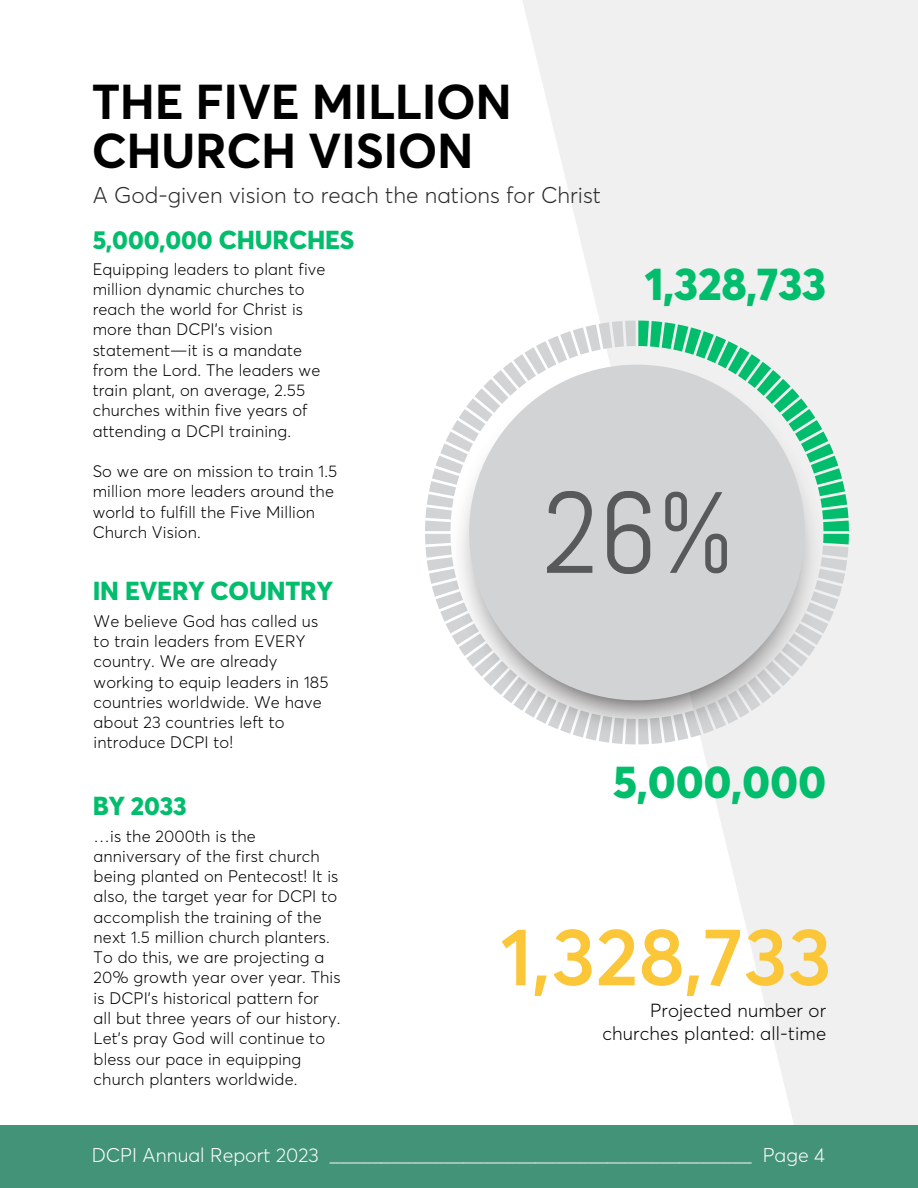
<style>
.page{position:relative;width:918px;height:1188px;background:#fff}
.page>*{position:absolute;margin:0;border:0;box-sizing:border-box;transform-origin:0 0}
.t1{font:600 80.85px "Averta";letter-spacing:-.005em;color:#fbc739}
.t2{font:700 48.3px/48.3px "Averta";letter-spacing:-.01em;color:#000}
.t3{font:800 45.6px "Averta";letter-spacing:-.005em;color:#01bd6c}
.t4{font:800 25.65px "Averta";letter-spacing:-.005em;color:#01bd6c}
.t5{font:300 22.5px "Averta";color:#2a2b2a}
.t6{font:300 19.65px "Averta";color:#fff}
.t7{font:300 18.75px/23px "Averta";letter-spacing:.005em;color:#000001;text-align:right}
.t8{font:300 16.5px/20.2px "Averta";letter-spacing:.005em;color:#000001}
</style>
<div class="page">
<svg style="left:523px;top:0;width:395px;height:1125px;fill:#f0f0f1"></svg>
<svg style="left:425px;top:321px;width:424px;height:423px"></svg>
<div style="left:0;top:1125px;width:918px;height:63px;background:#429378"></div>
<h3 class="t2" style="left:92px;top:81px;width:422px">THE FIVE MILLION<br>CHURCH VISION</h3>
<h3 class="t5" style="left:93px;top:185px;width:510px">A God-given vision to reach the nations for Christ</h3>
<h5 class="t4" style="left:93px;top:229px;width:263px">5,000,000 CHURCHES</h5>
<h6 class="t8" style="left:93px;top:260px;width:234px">Equipping leaders to plant five million dynamic churches to reach the world for Christ is more than DCPI’s vision statement—it is a mandate from the Lord. The leaders we train plant, on average, 2.55 churches within five years of attending a DCPI training.</h6>
<h2 class="t8" style="left:93px;top:462px;width:246px">So we are on mission to train 1.5 million more leaders around the world to fulfill the Five Million<br>Church Vision.</h2>
<p class="t4" style="left:93px;top:580px;width:242px">IN EVERY COUNTRY</p>
<h4 class="t8" style="left:94px;top:612px;width:236px">We believe God has called us to train leaders from EVERY country. We are already working to equip leaders in 185 countries worldwide. We have about 23 countries left to introduce DCPI to!</h4>
<p class="t4" style="left:93px;top:795px;width:95px">BY 2033</p>
<h4 class="t8" style="left:94px;top:827px;width:249px">…is the 2000th is the anniversary of the first church being planted on Pentecost! It is also, the target year for DCPI to accomplish the training of the next 1.5 million church planters.<br>To do this, we are projecting a<br>20% growth year over year. This is DCPI’s historical pattern for<br>all but three years of our history.<br>Let’s pray God will continue to bless our pace in equipping church planters worldwide.</h4>
<p class="t3" style="left:645px;top:265px;width:183px">1,328,733</p>
<p class="t3" style="left:613px;top:762px;width:215px">5,000,000</p>
<h4 class="t1" style="left:500px;top:922px;width:333px">1,328,733</h4>
<p class="t7" style="left:602px;top:1000px;width:225px">Projected number or churches planted: all-time</p>
<h1 class="t6" style="left:92px;top:1147px;width:735px">DCPI Annual Report 2023 _________________________________________ Page 4</h1>
</div>
